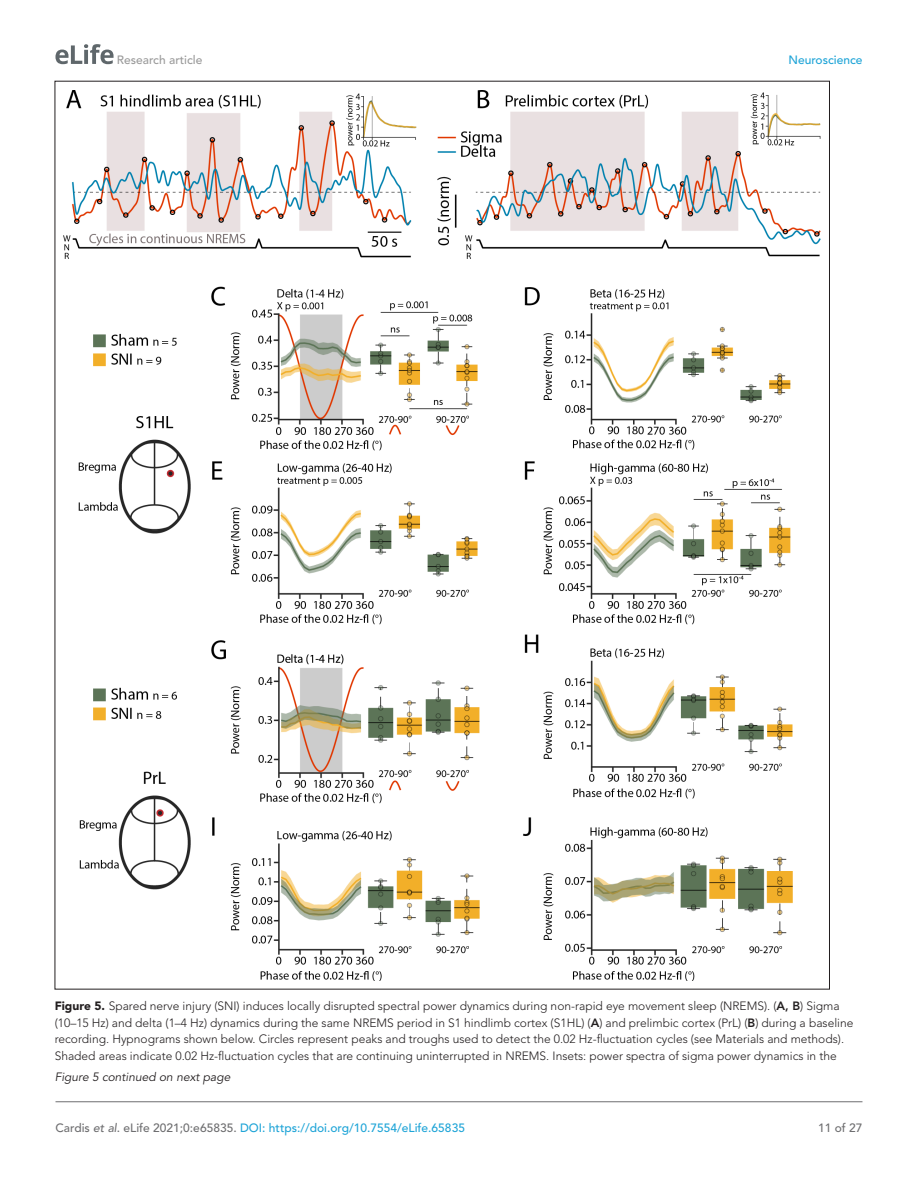
<style>
.page{position:relative;width:918px;height:1188px;background:#fff}
.page>*{position:absolute;margin:0;border:0;box-sizing:border-box;transform-origin:0 0}
.t1{font:300 12px/16.5px "Avenir LT Std";color:#231f20}
.t2{font:500 12px "Avenir LT Std";color:#1ea4d7}
.t3{font:italic 12px "Avenir LT Std";color:#231f20}
.t4{font:500 12px "Avenir LT Std";color:#9a9a9a}
.t5{font:500 12px "Avenir LT Std";color:#6e6e70}
.s1{font-weight:900}
.s2{font-weight:800}
.s3{color:#6e6e70}
.s4{font-style:italic;color:#6e6e70}
</style>
<div class="page">
<svg style="left:55px;top:44px;width:59px;height:20px"></svg>
<hr style="left:56px;top:1101px;width:806px;height:1px;background:#6e6e70">
<img style="left:64px;top:90px;width:756px;height:890px">
<p class="t4" style="left:117px;top:53px;width:87px">Research article</p>
<p class="t2" style="left:788px;top:53px;width:76px">Neuroscience</p>
<p class="t1" style="left:55px;top:998px;width:800px"><span class="s1">Figure 5.</span> Spared nerve injury (SNI) induces locally disrupted spectral power dynamics during non-rapid eye movement sleep (NREMS). (<span class="s2">A, B</span>) Sigma (10–15 Hz) and delta (1–4 Hz) dynamics during the same NREMS period in S1 hindlimb cortex (S1HL) (<span class="s2">A</span>) and prelimbic cortex (PrL) (<span class="s2">B</span>) during a baseline recording. Hypnograms shown below. Circles represent peaks and troughs used to detect the 0.02 Hz-fluctuation cycles (see Materials and methods).<br>Shaded areas indicate 0.02 Hz-fluctuation cycles that are continuing uninterrupted in NREMS. Insets: power spectra of sigma power dynamics in the</p>
<p class="t3" style="left:55px;top:1070px;width:177px">Figure 5 continued on next page</p>
<p class="t2" style="left:56px;top:1121px;width:411px"><span class="s3">Cardis</span> <span class="s4">et al</span><span class="s3">. eLife 2021;0:e65835.</span> DOI: https://doi.org/10.7554/eLife.65835</p>
<p class="t5" style="left:818px;top:1121px;width:46px">11 of 27</p>
</div>
